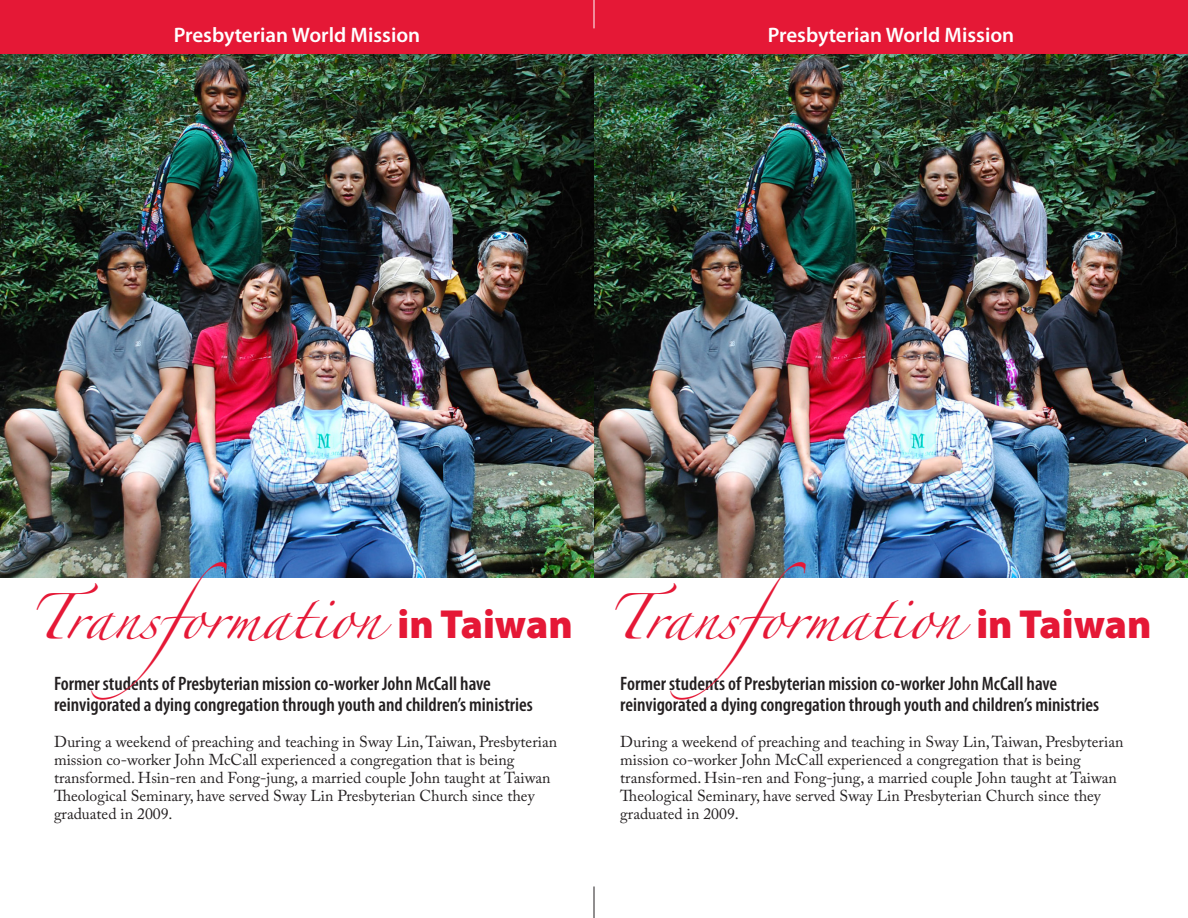
<style>
.page{position:relative;width:1188px;height:918px;background:#fff}
.page>*{position:absolute;margin:0;border:0;box-sizing:border-box;transform-origin:0 0}
.head{font:40.8px "Zapfino";color:#e51836}
.t1{font:600 21px "Myriad Pro";color:#fff}
.Body{font:600 condensed 19.5px/21px "Myriad Pro";color:#231f20}
.Body-2{font:15.75px/18px "Adobe Caslon Pro";color:#231f20}
.s1{font-family:"Myriad Pro";font-weight:900}
</style>
<div class="page">
<div style="left:0;top:0;width:594px;height:54px;background:#e51836"></div>
<div style="left:594px;top:0;width:594px;height:54px;background:#e51836"></div>
<img style="left:0;top:54px;width:1188px;height:524px">
<svg style="left:594px;top:0;width:1px;height:28px"></svg>
<hr style="left:594px;top:886px;width:1px;height:32px;background:#231f20">
<p class="t1" style="left:174px;top:21px;width:248px">Presbyterian World Mission</p>
<p class="t1" style="left:768px;top:21px;width:248px">Presbyterian World Mission</p>
<p class="head" style="left:28px;top:600px;width:546px">Transformation <span class="s1">in Taiwan</span></p>
<p class="head" style="left:607px;top:600px;width:546px">Transformation <span class="s1">in Taiwan</span></p>
<p class="Body" style="left:54px;top:673px;width:480px">Former students of Presbyterian mission co-worker John McCall have reinvigorated a dying congregation through youth and children’s ministries</p>
<p class="Body-2" style="left:54px;top:733px;width:505px">During a weekend of preaching and teaching in Sway Lin, Taiwan, Presbyterian mission co-worker John McCall experienced a congregation that is being transformed. Hsin-ren and Fong-jung, a married couple John taught at Taiwan Theological Seminary, have served Sway Lin Presbyterian Church since they graduated in 2009.</p>
<p class="Body" style="left:620px;top:673px;width:480px">Former students of Presbyterian mission co-worker John McCall have reinvigorated a dying congregation through youth and children’s ministries</p>
<p class="Body-2" style="left:620px;top:733px;width:505px">During a weekend of preaching and teaching in Sway Lin, Taiwan, Presbyterian mission co-worker John McCall experienced a congregation that is being transformed. Hsin-ren and Fong-jung, a married couple John taught at Taiwan Theological Seminary, have served Sway Lin Presbyterian Church since they graduated in 2009.</p>
</div>
